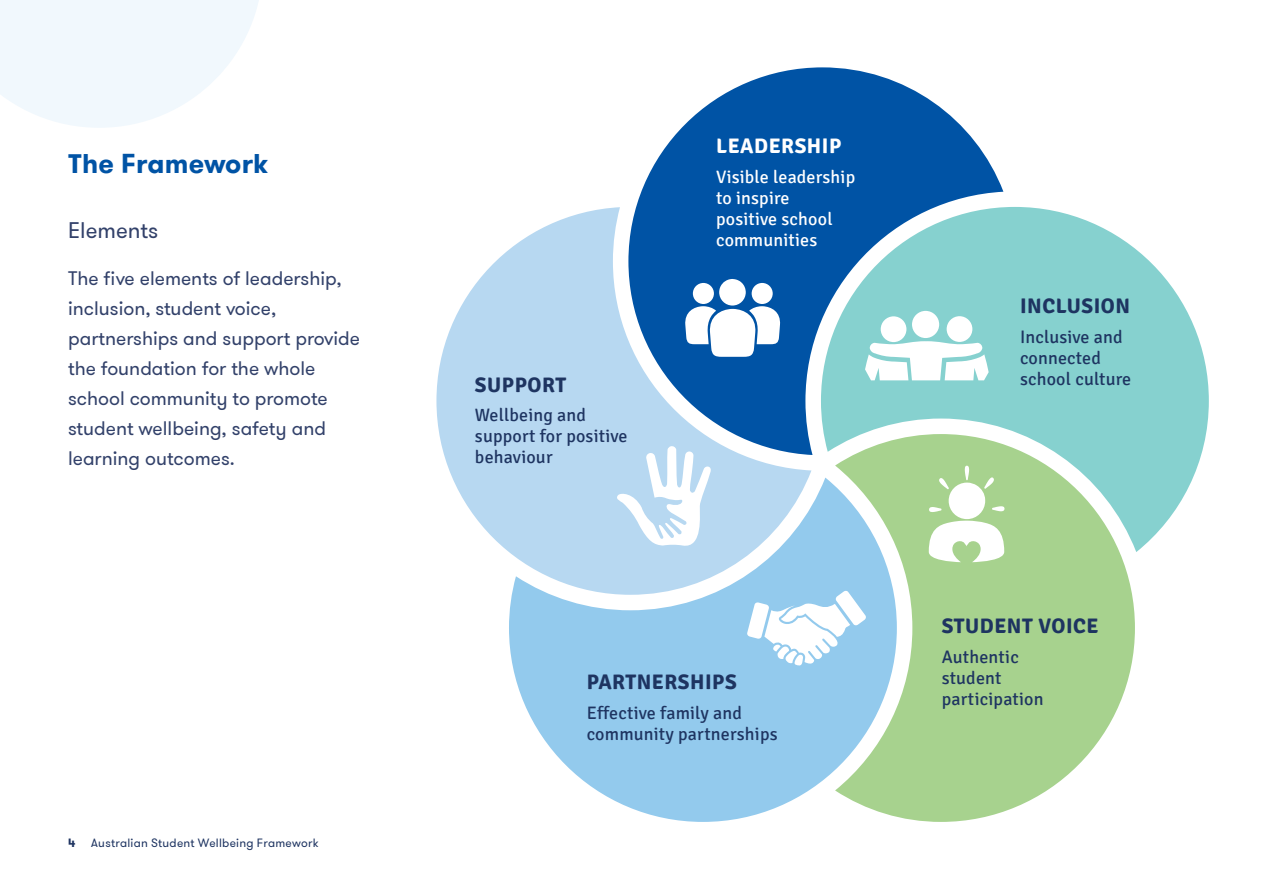
<style>
.page{position:relative;width:1263px;height:893px;background:#fff}
.page>*{position:absolute;margin:0;border:0;box-sizing:border-box;transform-origin:0 0}
.t1{font:700 27px "GT Walsheim Pro";letter-spacing:.01em;color:#0053a5}
.t2{font:22.5px "GT Walsheim Pro";color:#32416a}
.t3{font:700 21px "Signika";letter-spacing:.025em;color:#1e3461}
.t4{font:700 21px "Signika";letter-spacing:.025em;color:#fff}
.t5{font:19.5px/30px "GT Walsheim Pro";color:#32416a}
.t6{font:18px/21px "Signika";letter-spacing:.01em;color:#1e3461}
.t7{font:18px/21px "Signika";letter-spacing:.01em;color:#fff}
.t8{font:12px "GT Walsheim Pro";letter-spacing:.02em;color:#1e3461}
.t9{font:700 12px "GT Walsheim Pro";color:#1e3461}
</style>
<div class="page">
<svg style="left:0;top:0;width:259px;height:128px"></svg>
<svg style="left:509px;top:488px;width:326px;height:334px;fill:#93caed"></svg>
<svg style="left:636px;top:67px;width:367px;height:388px;fill:#0053a5"></svg>
<svg style="left:821px;top:207px;width:388px;height:345px;fill:#86d1cf"></svg>
<svg style="left:835px;top:434px;width:300px;height:388px;fill:#a7d28e"></svg>
<svg style="left:436px;top:207px;width:375px;height:388px;fill:#b7d8f1"></svg>
<svg style="left:684px;top:279px;width:97px;height:78px"></svg>
<div style="left:947px;top:316px;width:25px;height:26px;background:#fff;border-radius:50%"></div>
<div style="left:912px;top:311px;width:27px;height:27px;background:#fff;border-radius:50%"></div>
<div style="left:881px;top:316px;width:25px;height:26px;background:#fff;border-radius:50%"></div>
<svg style="left:865px;top:341px;width:124px;height:39px"></svg>
<svg style="left:929px;top:466px;width:75px;height:96px"></svg>
<svg style="left:614px;top:446px;width:99px;height:103px"></svg>
<svg style="left:747px;top:590px;width:119px;height:76px"></svg>
<h1 class="t1" style="left:68px;top:146px;width:202px">The Framework</h1>
<p class="t2" style="left:68px;top:216px;width:92px">Elements</p>
<p class="t5" style="left:68px;top:263px;width:293px">The five elements of leadership, inclusion, student voice, partnerships and support provide the foundation for the whole school community to promote student wellbeing, safety and learning outcomes.</p>
<p class="t9" style="left:68px;top:835px;width:9px">4</p>
<p class="t8" style="left:91px;top:835px;width:229px">Australian Student Wellbeing Framework</p>
<p class="t3" style="left:475px;top:372px;width:93px">SUPPORT</p>
<p class="t6" style="left:475px;top:405px;width:154px">Wellbeing and support for positive behaviour</p>
<p class="t4" style="left:716px;top:134px;width:127px">LEADERSHIP</p>
<p class="t7" style="left:716px;top:167px;width:140px">Visible leadership to inspire<br>positive school communities</p>
<p class="t3" style="left:587px;top:669px;width:152px">PARTNERSHIPS</p>
<p class="t6" style="left:587px;top:702px;width:192px">Effective family and community partnerships</p>
<p class="t3" style="left:1020px;top:294px;width:112px">INCLUSION</p>
<p class="t6" style="left:1020px;top:326px;width:113px">Inclusive and connected school culture</p>
<p class="t3" style="left:942px;top:613px;width:158px">STUDENT VOICE</p>
<p class="t6" style="left:942px;top:646px;width:103px">Authentic student participation</p>
</div>
